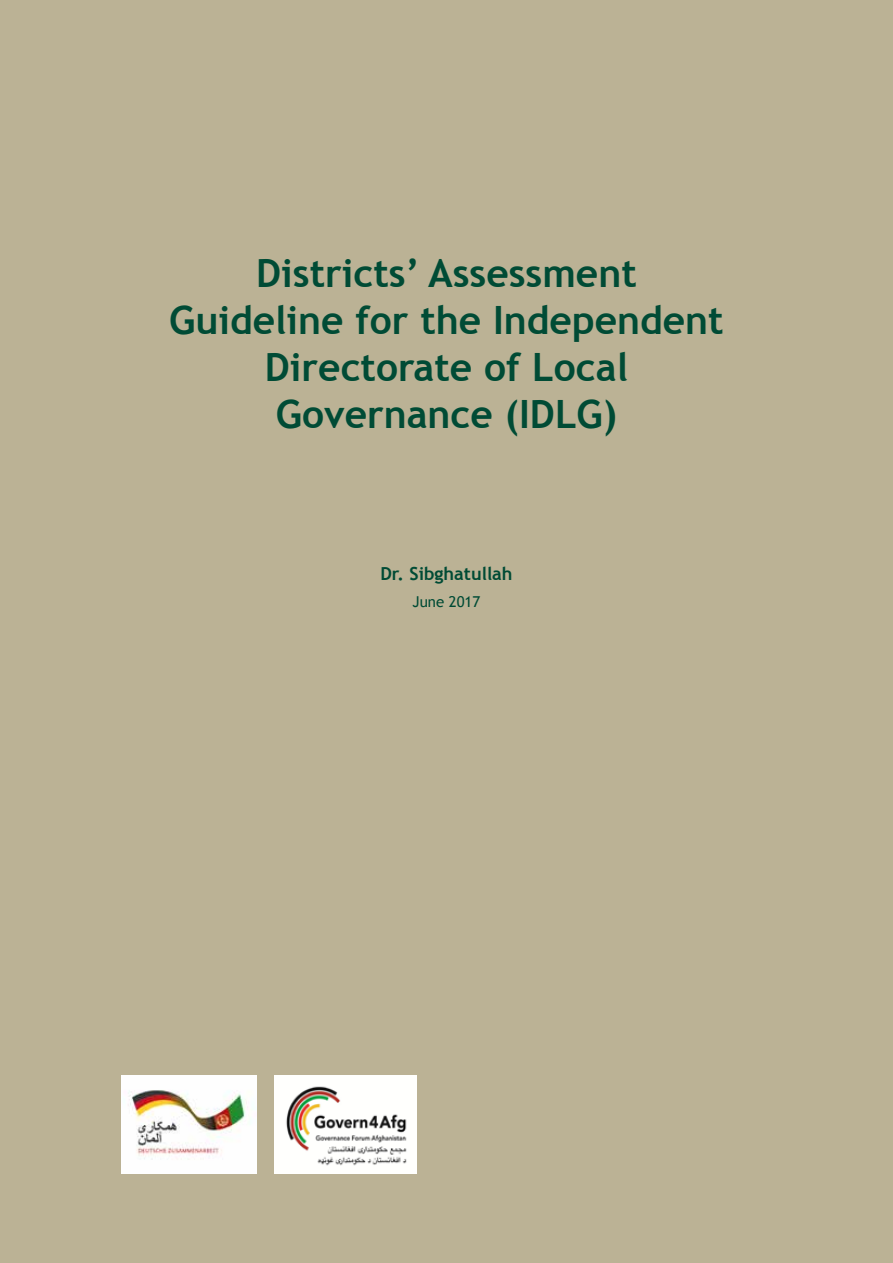
<style>
.page{position:relative;width:893px;height:1263px;background:#bbb295}
.page>*{position:absolute;margin:0;border:0;box-sizing:border-box;transform-origin:0 0}
.t1{font:700 39px/46.8px "Trebuchet MS";color:#004b35;text-align:center}
.t2{font:700 18px "Trebuchet MS";color:#004b35}
.t3{font:15px "Trebuchet MS";color:#004b35}
</style>
<div class="page">
<img style="left:121px;top:1075px;width:136px;height:99px">
<img style="left:275px;top:1075px;width:142px;height:99px">
<p class="t1" style="left:169px;top:250px;width:556px">Districts’ Assessment<br>Guideline for the Independent<br>Directorate of Local<br>Governance (IDLG)</p>
<p class="t2" style="left:380px;top:562px;width:134px">Dr. Sibghatullah</p>
<p class="t3" style="left:413px;top:592px;width:69px">June 2017</p>
</div>
